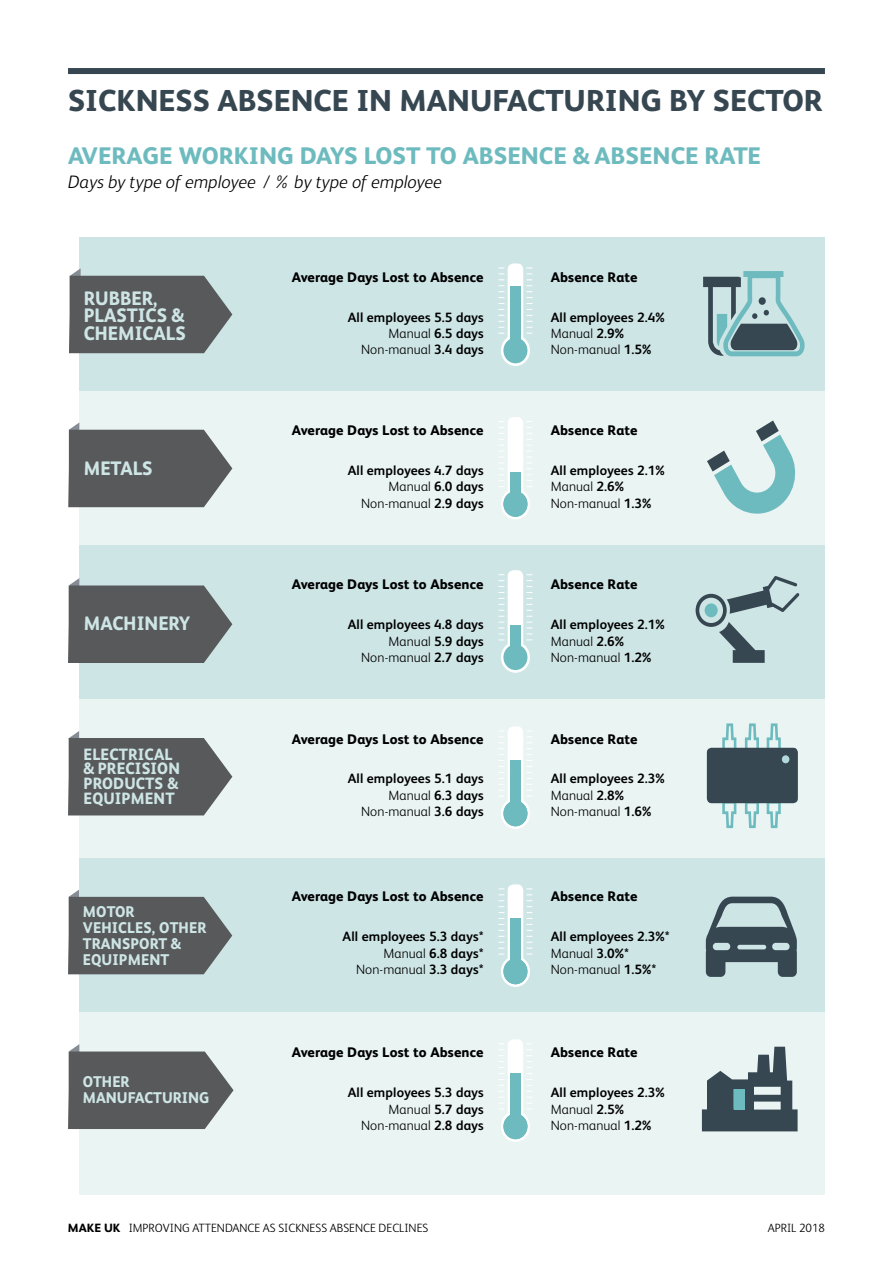
<style>
.page{position:relative;width:893px;height:1263px;background:#fff}
.page>*{position:absolute;margin:0;border:0;box-sizing:border-box;transform-origin:0 0}
.t1{font:800 30.3px "FS Albert";color:#364751}
.t2{font:800 24px "FS Albert";color:#6ebbbf}
.t3{font:800 19.5px/17.5px "FS Albert";color:#cee5e6;scale:.94 1}
.t4{font:italic 300 18px "FS Albert";color:#000}
.t5{font:800 16.35px/14.7px "FS Albert";letter-spacing:.01em;color:#cee5e6;scale:.94 1}
.t6{font:800 15.6px/16px "FS Albert";letter-spacing:.01em;color:#cee5e6;scale:.94 1}
.t7{font:800 13.95px "FS Albert";letter-spacing:.01em;color:#000}
.t8{font:700 13.5px/16.2px "FS Albert";letter-spacing:.01em;color:#000;text-align:right}
.t9{font:300 12px "FS Albert";color:#000}
.s1{font-weight:300}
.s2{font-weight:800}
</style>
<div class="page">
<div style="left:80px;top:237px;width:745px;height:958px;background:#eaf4f3"></div>
<div style="left:80px;top:237px;width:745px;height:153px;background:#cee5e6"></div>
<div style="left:68px;top:68px;width:757px;height:6px;background:#364751"></div>
<svg style="left:69px;top:268px;width:163px;height:85px"></svg>
<svg style="left:703px;top:271px;width:102px;height:85px"></svg>
<svg style="left:501px;top:335px;width:29px;height:31px"></svg>
<div style="left:503px;top:338px;width:24px;height:25px;background:#6ebbbf;border-radius:50%"></div>
<svg style="left:498px;top:263px;width:34px;height:81px"></svg>
<div style="left:79px;top:545px;width:746px;height:153px;background:#cee5e6"></div>
<svg style="left:68px;top:578px;width:164px;height:85px"></svg>
<svg style="left:696px;top:576px;width:103px;height:87px"></svg>
<svg style="left:501px;top:642px;width:29px;height:31px"></svg>
<div style="left:503px;top:644px;width:24px;height:26px;background:#6ebbbf;border-radius:50%"></div>
<svg style="left:498px;top:570px;width:34px;height:81px"></svg>
<svg style="left:702px;top:1047px;width:96px;height:84px"></svg>
<div style="left:734px;top:1089px;width:10px;height:21px;background:#6ebbbf"></div>
<svg style="left:68px;top:731px;width:164px;height:84px"></svg>
<svg style="left:707px;top:723px;width:91px;height:105px"></svg>
<div style="left:707px;top:748px;width:91px;height:55px;background:#364751;border-radius:5px"></div>
<div style="left:782px;top:755px;width:7px;height:8px;background:#b3d8da;border-radius:50%"></div>
<svg style="left:501px;top:798px;width:29px;height:31px"></svg>
<svg style="left:499px;top:726px;width:33px;height:81px"></svg>
<div style="left:503px;top:801px;width:24px;height:25px;background:#6ebbbf;border-radius:50%"></div>
<div style="left:510px;top:760px;width:11px;height:61px;background:#6ebbbf"></div>
<div style="left:79px;top:858px;width:746px;height:153px;background:#cee5e6"></div>
<svg style="left:68px;top:890px;width:164px;height:84px;background:#6b6f71"></svg>
<svg style="left:706px;top:897px;width:91px;height:80px"></svg>
<svg style="left:501px;top:956px;width:29px;height:31px"></svg>
<svg style="left:498px;top:884px;width:34px;height:81px"></svg>
<div style="left:503px;top:959px;width:24px;height:25px;background:#6ebbbf;border-radius:50%"></div>
<div style="left:510px;top:918px;width:11px;height:61px;background:#6ebbbf"></div>
<svg style="left:68px;top:1044px;width:166px;height:85px"></svg>
<svg style="left:501px;top:1111px;width:29px;height:31px"></svg>
<svg style="left:499px;top:1039px;width:33px;height:81px"></svg>
<div style="left:503px;top:1113px;width:24px;height:26px;background:#6ebbbf;border-radius:50%"></div>
<div style="left:510px;top:1073px;width:11px;height:61px;background:#6ebbbf"></div>
<svg style="left:68px;top:422px;width:164px;height:85px"></svg>
<svg style="left:707px;top:420px;width:89px;height:94px"></svg>
<svg style="left:501px;top:488px;width:29px;height:31px"></svg>
<svg style="left:499px;top:417px;width:33px;height:81px"></svg>
<div style="left:503px;top:491px;width:24px;height:26px;background:#6ebbbf;border-radius:50%"></div>
<div style="left:510px;top:472px;width:11px;height:40px;background:#6ebbbf"></div>
<h1 class="t1" style="left:68px;top:83px;width:756px">SICKNESS ABSENCE IN MANUFACTURING BY SECTOR</h1>
<h2 class="t2" style="left:68px;top:141px;width:695px">AVERAGE WORKING DAYS LOST TO ABSENCE &amp; ABSENCE RATE</h2>
<h3 class="t4" style="left:68px;top:172px;width:375px">Days by type of employee / % by type of employee</h3>
<h3 class="t3" style="left:84px;top:289px;width:110px">RUBBER,<br>PLASTICS &amp;<br>CHEMICALS</h3>
<p class="t7" style="left:292px;top:269px;width:193px">Average Days Lost to Absence</p>
<p class="t7" style="left:551px;top:269px;width:88px">Absence Rate</p>
<p class="t8" style="left:551px;top:309px;width:116px;text-align:left">All employees 2.4%<br><span class="s1">Manual</span> 2.9%<br><span class="s1">Non-manual</span> 1.5%</p>
<p class="t8" style="left:348px;top:309px;width:137px">All employees 5.5 days<br><span class="s1">Manual</span> 6.5 days<br><span class="s1">Non-manual</span> 3.4 days</p>
<p class="t7" style="left:292px;top:422px;width:193px">Average Days Lost to Absence</p>
<p class="t7" style="left:551px;top:422px;width:88px">Absence Rate</p>
<p class="t8" style="left:551px;top:462px;width:116px;text-align:left">All employees 2.1%<br><span class="s1">Manual</span> 2.6%<br><span class="s1">Non-manual</span> 1.3%</p>
<h3 class="t3" style="left:84px;top:459px;width:75px">METALS</h3>
<p class="t8" style="left:348px;top:462px;width:137px">All employees 4.7 days<br><span class="s1">Manual</span> 6.0 days<br><span class="s1">Non-manual</span> 2.9 days</p>
<p class="t7" style="left:292px;top:576px;width:193px">Average Days Lost to Absence</p>
<p class="t7" style="left:551px;top:576px;width:88px">Absence Rate</p>
<p class="t8" style="left:551px;top:616px;width:116px;text-align:left">All employees 2.1%<br><span class="s1">Manual</span> 2.6%<br><span class="s1">Non-manual</span> 1.2%</p>
<h3 class="t3" style="left:84px;top:615px;width:115px">MACHINERY</h3>
<p class="t8" style="left:348px;top:616px;width:137px">All employees 4.8 days<br><span class="s1">Manual</span> 5.9 days<br><span class="s1">Non-manual</span> 2.7 days</p>
<p class="t5" style="left:84px;top:746px;width:104px">ELECTRICAL &amp; PRECISION<br>PRODUCTS &amp;<br>EQUIPMENT</p>
<p class="t6" style="left:83px;top:904px;width:133px">MOTOR<br>VEHICLES, OTHER<br>TRANSPORT &amp;<br>EQUIPMENT</p>
<p class="t7" style="left:292px;top:730px;width:193px">Average Days Lost to Absence</p>
<p class="t7" style="left:551px;top:730px;width:88px">Absence Rate</p>
<p class="t8" style="left:551px;top:770px;width:116px;text-align:left">All employees 2.3%<br><span class="s1">Manual</span> 2.8%<br><span class="s1">Non-manual</span> 1.6%</p>
<p class="t8" style="left:348px;top:770px;width:137px">All employees 5.1 days<br><span class="s1">Manual</span> 6.3 days<br><span class="s1">Non-manual</span> 3.6 days</p>
<p class="t7" style="left:292px;top:888px;width:193px">Average Days Lost to Absence</p>
<p class="t7" style="left:551px;top:888px;width:88px">Absence Rate</p>
<p class="t8" style="left:551px;top:928px;width:121px;text-align:left">All employees 2.3%*<br><span class="s1">Manual</span> 3.0%*<br><span class="s1">Non-manual</span> 1.5%*</p>
<p class="t8" style="left:343px;top:928px;width:143px">All employees 5.3 days*<br><span class="s1">Manual</span> 6.8 days*<br><span class="s1">Non-manual</span> 3.3 days*</p>
<p class="t7" style="left:292px;top:1044px;width:193px">Average Days Lost to Absence</p>
<p class="t7" style="left:551px;top:1044px;width:88px">Absence Rate</p>
<p class="t8" style="left:551px;top:1084px;width:116px;text-align:left">All employees 2.3%<br><span class="s1">Manual</span> 2.5%<br><span class="s1">Non-manual</span> 1.2%</p>
<p class="t6" style="left:83px;top:1074px;width:136px">OTHER<br>MANUFACTURING</p>
<p class="t8" style="left:348px;top:1084px;width:137px">All employees 5.3 days<br><span class="s1">Manual</span> 5.7 days<br><span class="s1">Non-manual</span> 2.8 days</p>
<p class="t9" style="left:68px;top:1221px;width:362px"><span class="s2">MAKE UK</span> IMPROVING ATTENDANCE AS SICKNESS ABSENCE DECLINES</p>
<p class="t9" style="left:768px;top:1221px;width:59px">APRIL 2018</p>
</div>
